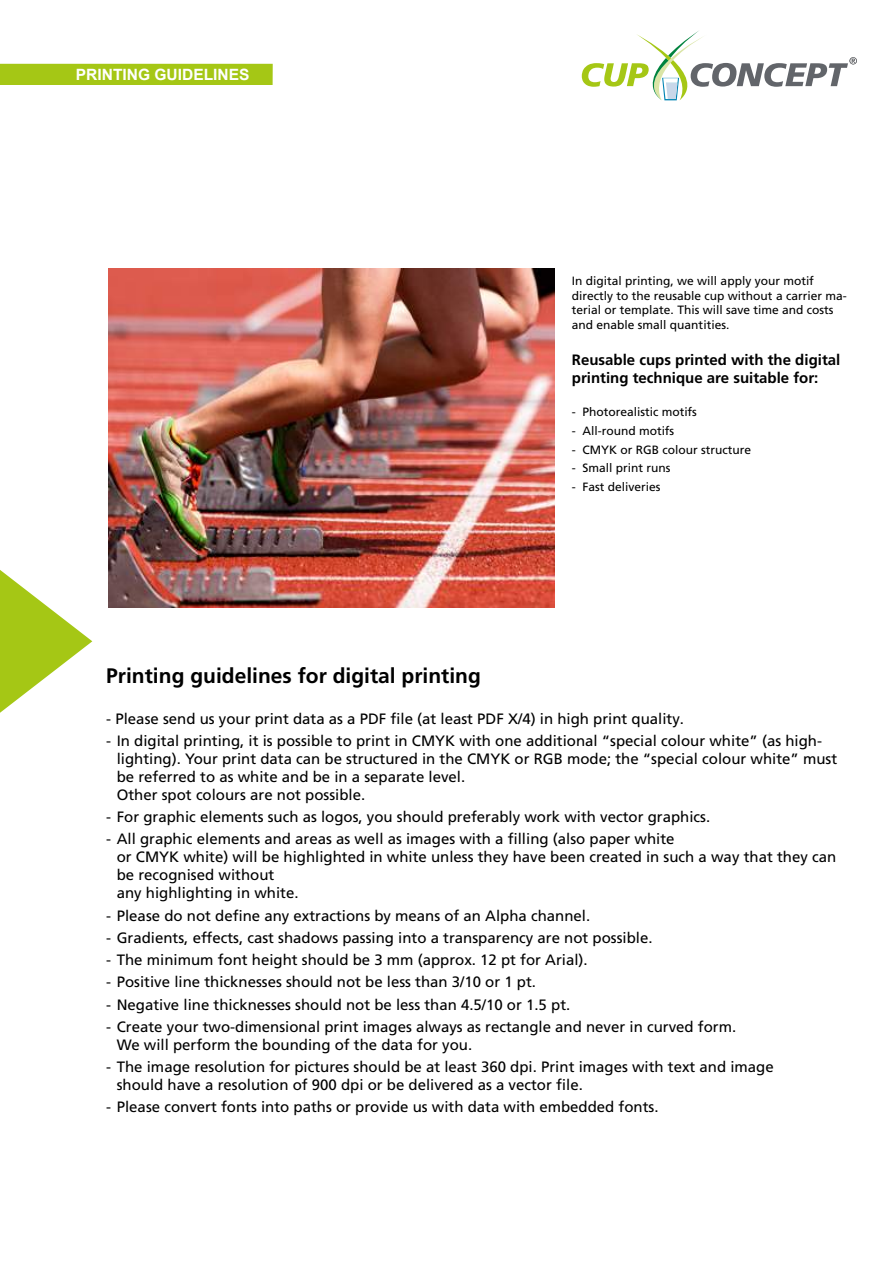
<style>
.page{position:relative;width:893px;height:1263px;background:#fff}
.page>*{position:absolute;margin:0;border:0;box-sizing:border-box;transform-origin:0 0}
.t1{font:700 21px "Frutiger LT Pro";color:#000}
.t2{font:700 15.6px "Arial";color:#fff}
.t3{font:15px/18px "Frutiger LT Pro";color:#000}
.t4{font:700 15px/18px "Frutiger LT Pro";color:#000}
.t5{font:12px/14.4px "Frutiger LT Pro";color:#000}
</style>
<div class="page">
<div style="left:0;top:64px;width:273px;height:21px;background:#a5c715"></div>
<svg style="left:582px;top:31px;width:275px;height:69px"></svg>
<svg style="left:0;top:570px;width:92px;height:143px"></svg>
<img style="left:108px;top:269px;width:446px;height:339px">
<p class="t2" style="left:76px;top:64px;width:175px">PRINTING GUIDELINES</p>
<p class="t5" style="left:572px;top:274px;width:276px">In digital printing, we will apply your motif directly to the reusable cup without a carrier ma&shy;terial or template. This will save time and costs and enable small quantities.</p>
<p class="t4" style="left:572px;top:351px;width:270px">Reusable cups printed with the digital printing technique are suitable for:</p>
<p class="t5" style="left:572px;top:405px;width:126px">- Photorealistic motifs</p>
<p class="t5" style="left:572px;top:424px;width:104px">- All-round motifs</p>
<p class="t5" style="left:572px;top:442px;width:181px">- CMYK or RGB colour structure</p>
<p class="t5" style="left:572px;top:461px;width:100px">- Small print runs</p>
<p class="t5" style="left:572px;top:480px;width:90px">- Fast deliveries</p>
<h1 class="t1" style="left:106px;top:664px;width:376px">Printing guidelines for digital printing</h1>
<p class="t3" style="left:106px;top:709px;width:579px">- Please send us your print data as a PDF file (at least PDF X/4) in high print quality.</p>
<p class="t3" style="left:117px;top:732px;width:722px;text-indent:-11px">- In digital printing, it is possible to print in CMYK with one additional “special colour white” (as high&shy;lighting). Your print data can be structured in the CMYK or RGB mode; the “special colour white” must be referred to as white and be in a separate level.<br>Other spot colours are not possible.</p>
<p class="t3" style="left:106px;top:808px;width:605px">- For graphic elements such as logos, you should preferably work with vector graphics.</p>
<p class="t3" style="left:117px;top:830px;width:721px;text-indent:-10px">- All graphic elements and areas as well as images with a filling (also paper white<br>or CMYK white) will be highlighted in white unless they have been created in such a way that they can be recognised without<br>any highlighting in white.</p>
<p class="t3" style="left:106px;top:906px;width:485px">- Please do not define any extractions by means of an Alpha channel.</p>
<p class="t3" style="left:106px;top:929px;width:548px">- Gradients, effects, cast shadows passing into a transparency are not possible.</p>
<p class="t3" style="left:106px;top:951px;width:483px">- The minimum font height should be 3 mm (approx. 12 pt for Arial).</p>
<p class="t3" style="left:106px;top:973px;width:431px">- Positive line thicknesses should not be less than 3/10 or 1 pt.</p>
<p class="t3" style="left:106px;top:995px;width:465px">- Negative line thicknesses should not be less than 4.5/10 or 1.5 pt.</p>
<p class="t3" style="left:117px;top:1018px;width:621px;text-indent:-10px">- Create your two-dimensional print images always as rectangle and never in curved form.<br>We will perform the bounding of the data for you.</p>
<p class="t3" style="left:117px;top:1058px;width:658px;text-indent:-10px">- The image resolution for pictures should be at least 360 dpi. Print images with text and image should have a resolution of 900 dpi or be delivered as a vector file.</p>
<p class="t3" style="left:106px;top:1098px;width:554px">- Please convert fonts into paths or provide us with data with embedded fonts.</p>
</div>
